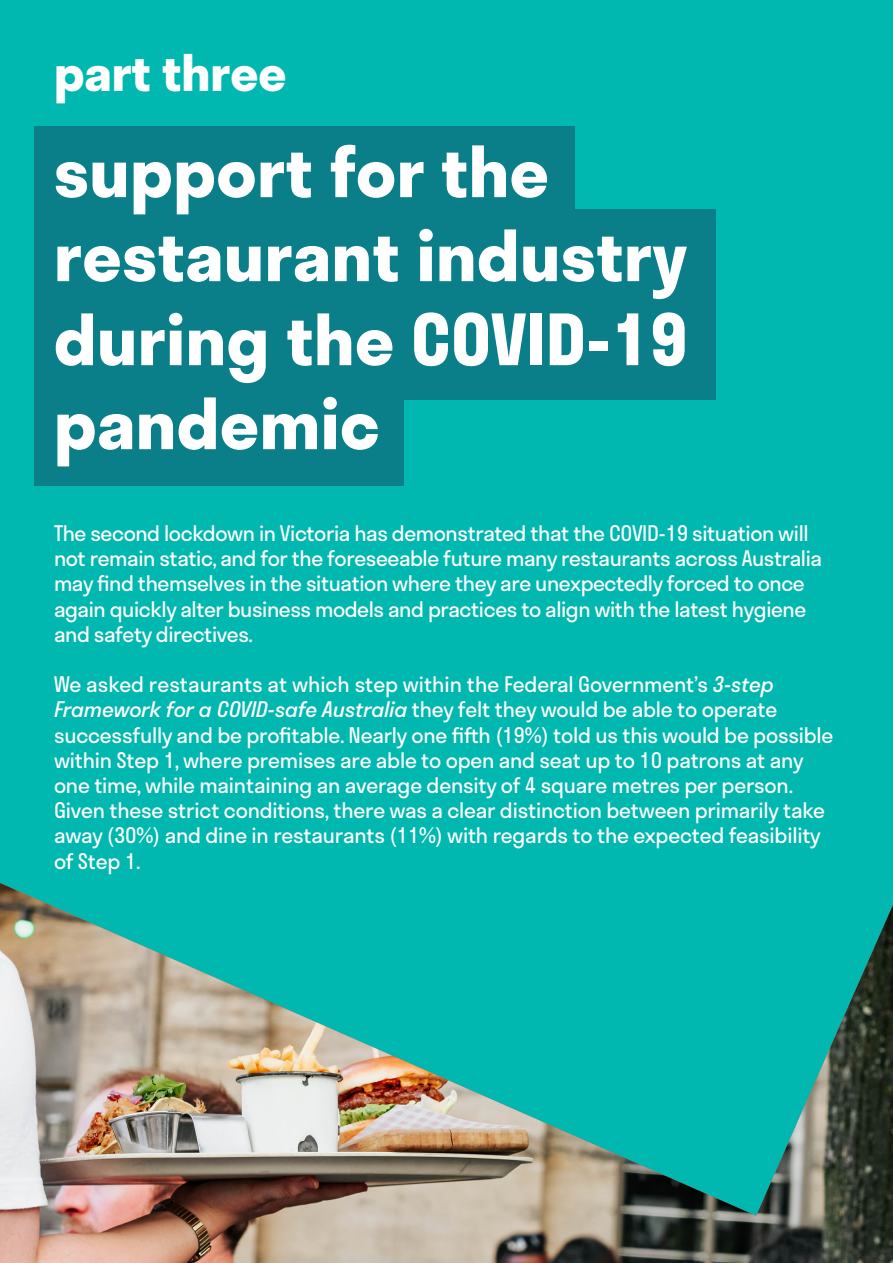
<style>
.page{position:relative;width:893px;height:1263px;background:#00b8af}
.page>*{position:absolute;margin:0;border:0;box-sizing:border-box;transform-origin:0 0}
.t1{font:700 69px/84px "Stratos";letter-spacing:.01em;color:#fff}
.t2{font:700 49.5px "Stratos";color:#fff}
.t3{font:21px/25.2px "Stratos";letter-spacing:-.01em;color:#fff}
.s1{font-style:italic}
</style>
<div class="page">
<div style="left:34px;top:298px;width:682px;height:102px;background:#0a7e89"></div>
<div style="left:34px;top:209px;width:682px;height:102px;background:#0a7e89"></div>
<div style="left:34px;top:126px;width:540px;height:102px;background:#0a7e89"></div>
<div style="left:34px;top:384px;width:370px;height:102px;background:#0a7e89"></div>
<img style="left:0;top:883px;width:893px;height:380px">
<p class="t2" style="left:54px;top:33px;width:234px">part three</p>
<p class="t1" style="left:54px;top:127px;width:635px">support for the restaurant industry during the COVID-19 pandemic</p>
<p class="t3" style="left:54px;top:520px;width:769px">The second lockdown in Victoria has demonstrated that the COVID-19 situation will not remain static, and for the foreseeable future many restaurants across Australia may find themselves in the situation where they are unexpectedly forced to once again quickly alter business models and practices to align with the latest hygiene and safety directives.</p>
<p class="t3" style="left:54px;top:671px;width:781px">We asked restaurants at which step within the Federal Government’s <span class="s1">3-step Framework for a COVID-safe Australia</span> they felt they would be able to operate successfully and be profitable. Nearly one fifth (19%) told us this would be possible within Step 1, where premises are able to open and seat up to 10 patrons at any one time, while maintaining an average density of 4 square metres per person.<br>Given these strict conditions, there was a clear distinction between primarily take away (30%) and dine in restaurants (11%) with regards to the expected feasibility of Step 1.</p>
</div>
